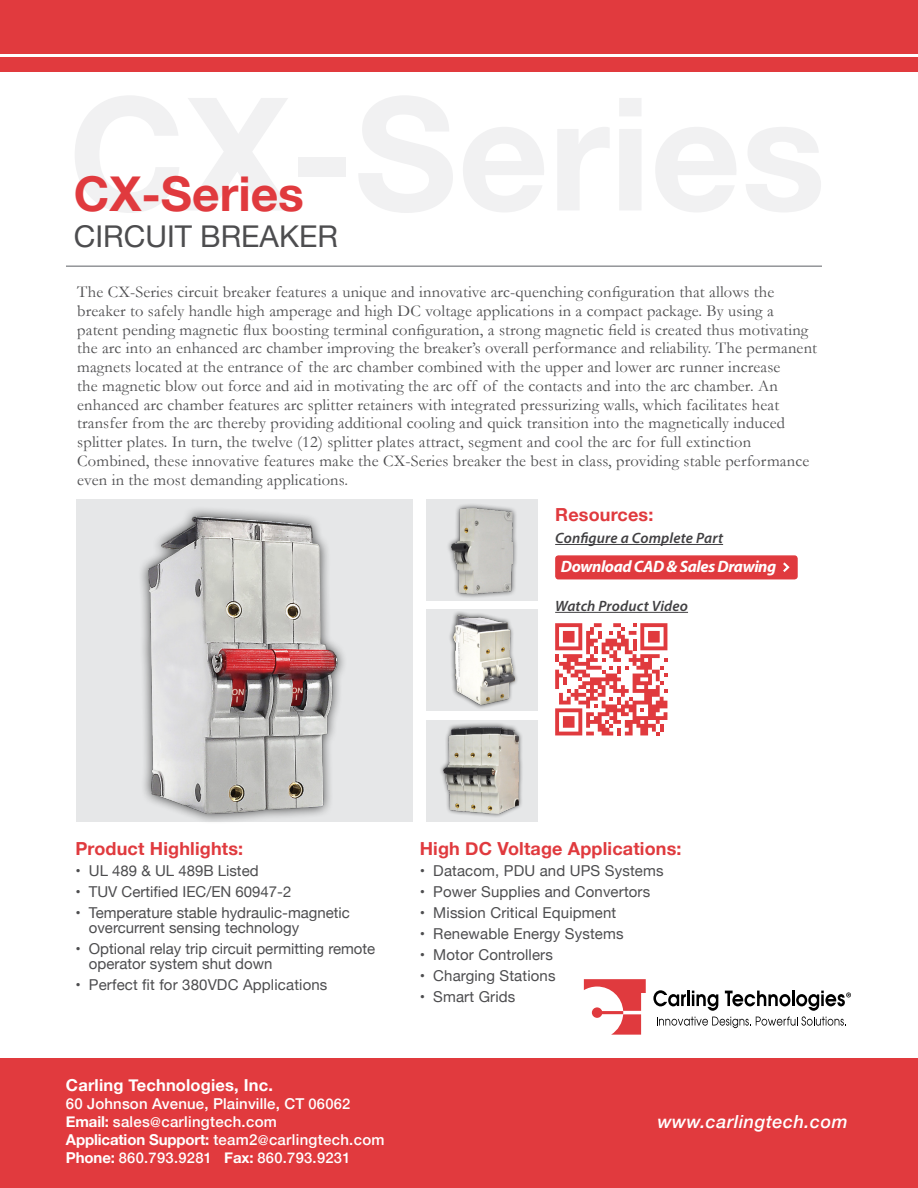
<style>
.page{position:relative;width:918px;height:1188px;background:#fff}
.page>*{position:absolute;margin:0;border:0;box-sizing:border-box;transform-origin:0 0}
.t1{font:700 48px "Helvetica Neue";color:#e03a3e}
.t2{font:30px "Helvetica Neue";color:#4d4d4f}
.t3{font:700 18px "Helvetica Neue";letter-spacing:.01em;color:#e03a3e}
.t4{font:italic 500 18px "Helvetica Neue";letter-spacing:.03em;color:#fff}
.t5{font:16.5px/18.8px "Garamond";letter-spacing:.01em;color:#4d4d4f}
.t6{font:700 16.5px "Helvetica Neue";letter-spacing:.01em;color:#fff}
.t7{font:italic 700 16.5px "Myriad Pro";letter-spacing:-.025em;color:#fff}
.t8{font:15px/15px "Helvetica Neue";letter-spacing:.005em;color:#4d4d4f}
.t9{font:500 15px/18px "Helvetica Neue";letter-spacing:.02em;color:#fff}
.t10{font:italic 600 15px "Myriad Pro";letter-spacing:.01em;color:#414042}
.t11{font:500 14.7px "Helvetica Neue";letter-spacing:.02em;color:#fff}
.s1{font-size:14.7px}
.s2{font-weight:700}
.s3{font-size:13.5px}
.s4{font-weight:700;font-size:15px}
</style>
<div class="page">
<div style="left:76px;top:499px;width:336px;height:323px;background:#e6e7e8"></div>
<div style="left:426px;top:499px;width:111px;height:102px;background:#e6e7e8"></div>
<div style="left:426px;top:609px;width:111px;height:102px;background:#e6e7e8"></div>
<div style="left:426px;top:720px;width:111px;height:102px;background:#e6e7e8"></div>
<div style="left:0;top:57px;width:918px;height:15px;background:#e13a3e"></div>
<div style="left:0;top:0;width:918px;height:54px;background:#e13a3e"></div>
<div style="left:0;top:1058px;width:918px;height:130px;background:#e13a3e"></div>
<svg style="left:584px;top:979px;width:62px;height:56px"></svg>
<svg style="left:653px;top:990px;width:198px;height:38px"></svg>
<hr style="left:66px;top:265px;width:756px;height:2px;background:#939598">
<div style="left:138px;top:506px;width:210px;height:318px;background:#000;opacity:.75"></div>
<img style="left:149px;top:516px;width:191px;height:298px">
<div style="left:446px;top:503px;width:72px;height:96px;background:#000;opacity:.75"></div>
<img style="left:452px;top:509px;width:61px;height:85px">
<div style="left:439px;top:722px;width:85px;height:97px;background:#000;opacity:.75"></div>
<img style="left:444px;top:727px;width:75px;height:87px">
<div style="left:448px;top:611px;width:71px;height:99px;background:#000;opacity:.75"></div>
<img style="left:453px;top:615px;width:62px;height:92px">
<svg style="left:555px;top:623px;width:112px;height:112px"></svg>
<hr style="left:555px;top:612px;width:133px;height:1px;background:#414042">
<div style="left:556px;top:556px;width:241px;height:23px;background:#e03a3e;border-radius:3px"></div>
<div style="left:555px;top:555px;width:243px;height:24px;border:2px solid #e03a3e;border-radius:3px"></div>
<hr style="left:555px;top:544px;width:168px;height:1px;background:#414042">
<svg style="left:783px;top:562px;width:7px;height:10px"></svg>
<h1 class="t1" style="left:74px;top:156px;width:232px">CX-Series</h1>
<h2 class="t2" style="left:74px;top:214px;width:266px">CIRCUIT BREAKER</h2>
<p class="t5" style="left:77px;top:283px;width:741px">The CX-Series circuit breaker features a unique and innovative arc-quenching configuration that allows the breaker to safely handle high amperage and high DC voltage applications in a compact package. By using a patent pending magnetic flux boosting terminal configuration, a strong magnetic field is created thus motivating the arc into an enhanced arc chamber improving the breaker’s overall performance and reliability. The permanent magnets located at the entrance of the arc chamber combined with the upper and lower arc runner increase<br>the magnetic blow out force and aid in motivating the arc off of the contacts and into the arc chamber. An enhanced arc chamber features arc splitter retainers with integrated pressurizing walls, which facilitates heat transfer from the arc thereby providing additional cooling and quick transition into the magnetically induced splitter plates. In turn, the twelve (12) splitter plates attract, segment and cool the arc for full extinction Combined, these innovative features make the CX-Series breaker the best in class, providing stable performance even in the most demanding applications.</p>
<p class="t3" style="left:555px;top:501px;width:100px">Resources:</p>
<p class="t10" style="left:555px;top:528px;width:169px">Configure a Complete Part</p>
<p class="t7" style="left:561px;top:556px;width:217px">Download CAD &amp; Sales Drawing</p>
<p class="t10" style="left:555px;top:596px;width:134px">Watch Product Video</p>
<p class="t3" style="left:75px;top:834px;width:169px">Product Highlights:</p>
<p class="t8" style="left:75px;top:864px;width:185px">• UL 489 &amp; UL 489B Listed</p>
<p class="t8" style="left:75px;top:885px;width:218px">• TUV Certified IEC/EN 60947-2</p>
<p class="t8" style="left:89px;top:906px;width:263px;text-indent:-14px">• Temperature stable hydraulic-magnetic overcurrent sensing technology</p>
<p class="t8" style="left:89px;top:942px;width:288px;text-indent:-14px">• Optional relay trip circuit permitting remote operator system shut down</p>
<p class="t8" style="left:75px;top:978px;width:254px">• Perfect fit for 380VDC Applications</p>
<p class="t6" style="left:66px;top:1072px;width:208px">Carling Technologies, Inc.</p>
<p class="t9" style="left:66px;top:1093px;width:320px">60 Johnson Avenue, Plainville, CT <span class="s1">06062<br></span><span class="s2">Email:</span> sales<span class="s3">@</span>carlingtech.com<br><span class="s2">Application Support:</span> team2<span class="s3">@</span>carlingtech.com</p>
<p class="t11" style="left:66px;top:1146px;width:286px"><span class="s4">Phone:</span> 860.793.9281 <span class="s4">Fax:</span> 860.793.9231</p>
<p class="t3" style="left:420px;top:834px;width:263px">High DC Voltage Applications:</p>
<p class="t8" style="left:420px;top:864px;width:245px">• Datacom, PDU and UPS Systems</p>
<p class="t8" style="left:420px;top:885px;width:232px">• Power Supplies and Convertors</p>
<p class="t8" style="left:420px;top:906px;width:198px">• Mission Critical Equipment</p>
<p class="t8" style="left:420px;top:927px;width:205px">• Renewable Energy Systems</p>
<p class="t8" style="left:420px;top:948px;width:135px">• Motor Controllers</p>
<p class="t8" style="left:420px;top:969px;width:137px">• Charging Stations</p>
<p class="t8" style="left:420px;top:990px;width:97px">• Smart Grids</p>
<p class="t4" style="left:658px;top:1106px;width:192px">www.carlingtech.com</p>
</div>
